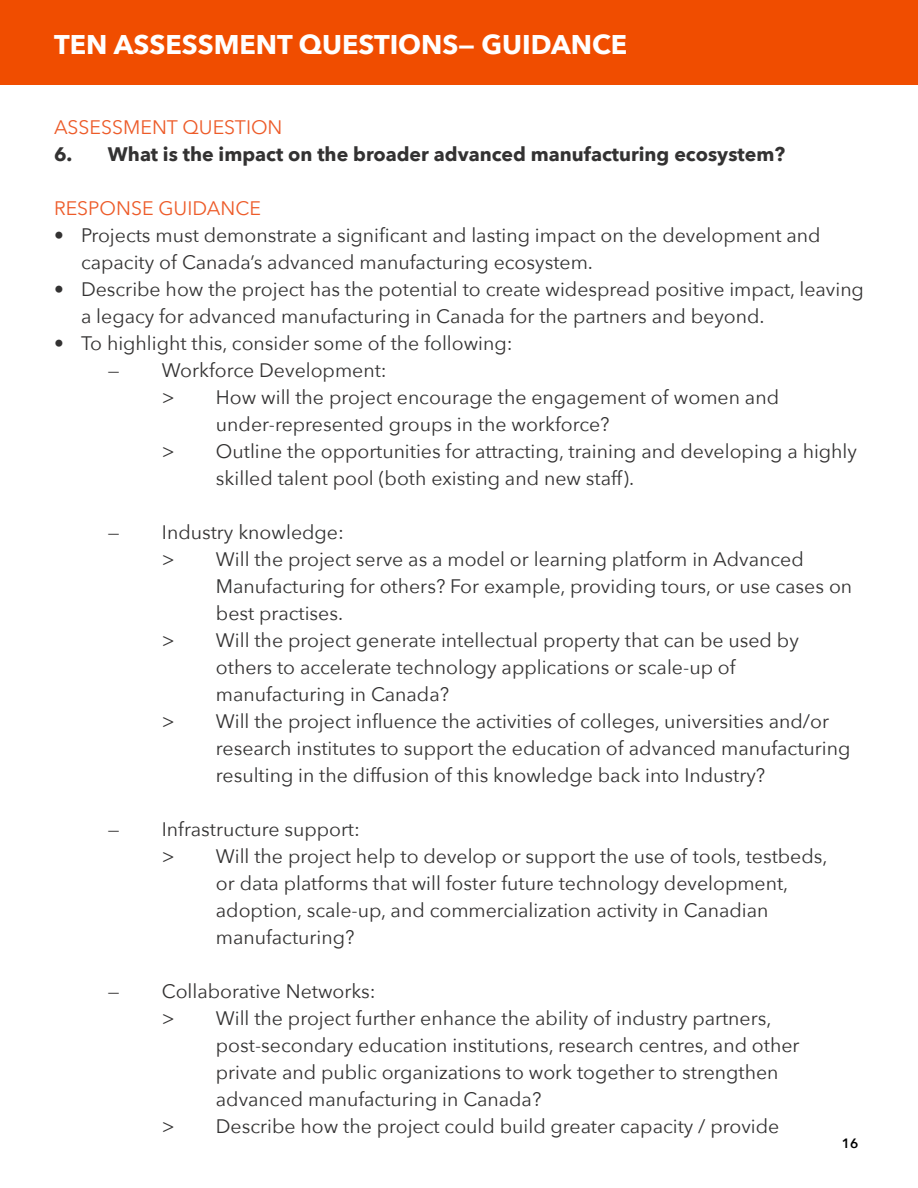
<style>
.page{position:relative;width:918px;height:1188px;background:#fff}
.page>*{position:absolute;margin:0;border:0;box-sizing:border-box;transform-origin:0 0}
.t1{font:700 27px "Avenir Next";color:#fff}
.t2{font:19.5px/27px "Avenir Next";color:#333232}
.t3{font:700 19.5px "Avenir Next";color:#333232}
.t4{font:19.5px "Avenir Next";color:#ed5b29}
.t5{font:600 13.5px "Avenir Next";color:#000}
</style>
<div class="page">
<div style="left:0;top:0;width:918px;height:85px;background:#f04d00"></div>
<h1 class="t1" style="left:54px;top:21px;width:575px">TEN ASSESSMENT QUESTIONS— GUIDANCE</h1>
<p class="t4" style="left:54px;top:111px;width:230px">ASSESSMENT QUESTION</p>
<p class="t3" style="left:54px;top:137px;width:733px">6. What is the impact on the broader advanced manufacturing ecosystem?</p>
<p class="t4" style="left:54px;top:192px;width:208px">RESPONSE GUIDANCE</p>
<p class="t2" style="left:81px;top:221px;width:741px;text-indent:-27px">• Projects must demonstrate a significant and lasting impact on the development and capacity of Canada’s advanced manufacturing ecosystem.</p>
<p class="t2" style="left:81px;top:275px;width:784px;text-indent:-27px">• Describe how the project has the potential to create widespread positive impact, leaving a legacy for advanced manufacturing in Canada for the partners and beyond.</p>
<p class="t2" style="left:54px;top:329px;width:460px">• To highlight this, consider some of the following:</p>
<p class="t2" style="left:108px;top:356px;width:280px">— Workforce Development:</p>
<p class="t2" style="left:162px;top:383px;width:619px">&gt; How will the project encourage the engagement of women and</p>
<p class="t2" style="left:216px;top:410px;width:395px">under-represented groups in the workforce?</p>
<p class="t2" style="left:162px;top:437px;width:697px">&gt; Outline the opportunities for attracting, training and developing a highly</p>
<p class="t2" style="left:216px;top:464px;width:420px">skilled talent pool (both existing and new staff).</p>
<p class="t2" style="left:108px;top:518px;width:237px">— Industry knowledge:</p>
<p class="t2" style="left:162px;top:545px;width:643px">&gt; Will the project serve as a model or learning platform in Advanced</p>
<p class="t2" style="left:216px;top:572px;width:638px">Manufacturing for others? For example, providing tours, or use cases on</p>
<p class="t2" style="left:216px;top:599px;width:129px">best practises.</p>
<p class="t2" style="left:162px;top:626px;width:638px">&gt; Will the project generate intellectual property that can be used by</p>
<p class="t2" style="left:216px;top:653px;width:521px">others to accelerate technology applications or scale-up of</p>
<p class="t2" style="left:216px;top:680px;width:235px">manufacturing in Canada?</p>
<p class="t2" style="left:162px;top:707px;width:669px">&gt; Will the project influence the activities of colleges, universities and/or</p>
<p class="t2" style="left:216px;top:734px;width:636px">research institutes to support the education of advanced manufacturing</p>
<p class="t2" style="left:216px;top:761px;width:551px">resulting in the diffusion of this knowledge back into Industry?</p>
<p class="t2" style="left:108px;top:815px;width:253px">— Infrastructure support:</p>
<p class="t2" style="left:162px;top:842px;width:667px">&gt; Will the project help to develop or support the use of tools, testbeds,</p>
<p class="t2" style="left:216px;top:869px;width:574px">or data platforms that will foster future technology development,</p>
<p class="t2" style="left:216px;top:896px;width:554px">adoption, scale-up, and commercialization activity in Canadian</p>
<p class="t2" style="left:216px;top:923px;width:140px">manufacturing?</p>
<p class="t2" style="left:108px;top:977px;width:269px">— Collaborative Networks:</p>
<p class="t2" style="left:162px;top:1004px;width:611px">&gt; Will the project further enhance the ability of industry partners,</p>
<p class="t2" style="left:216px;top:1031px;width:585px">post-secondary education institutions, research centres, and other</p>
<p class="t2" style="left:216px;top:1058px;width:564px">private and public organizations to work together to strengthen</p>
<p class="t2" style="left:216px;top:1085px;width:327px">advanced manufacturing in Canada?</p>
<p class="t2" style="left:162px;top:1112px;width:619px">&gt; Describe how the project could build greater capacity / provide</p>
<p class="t5" style="left:842px;top:1131px;width:18px">16</p>
</div>
